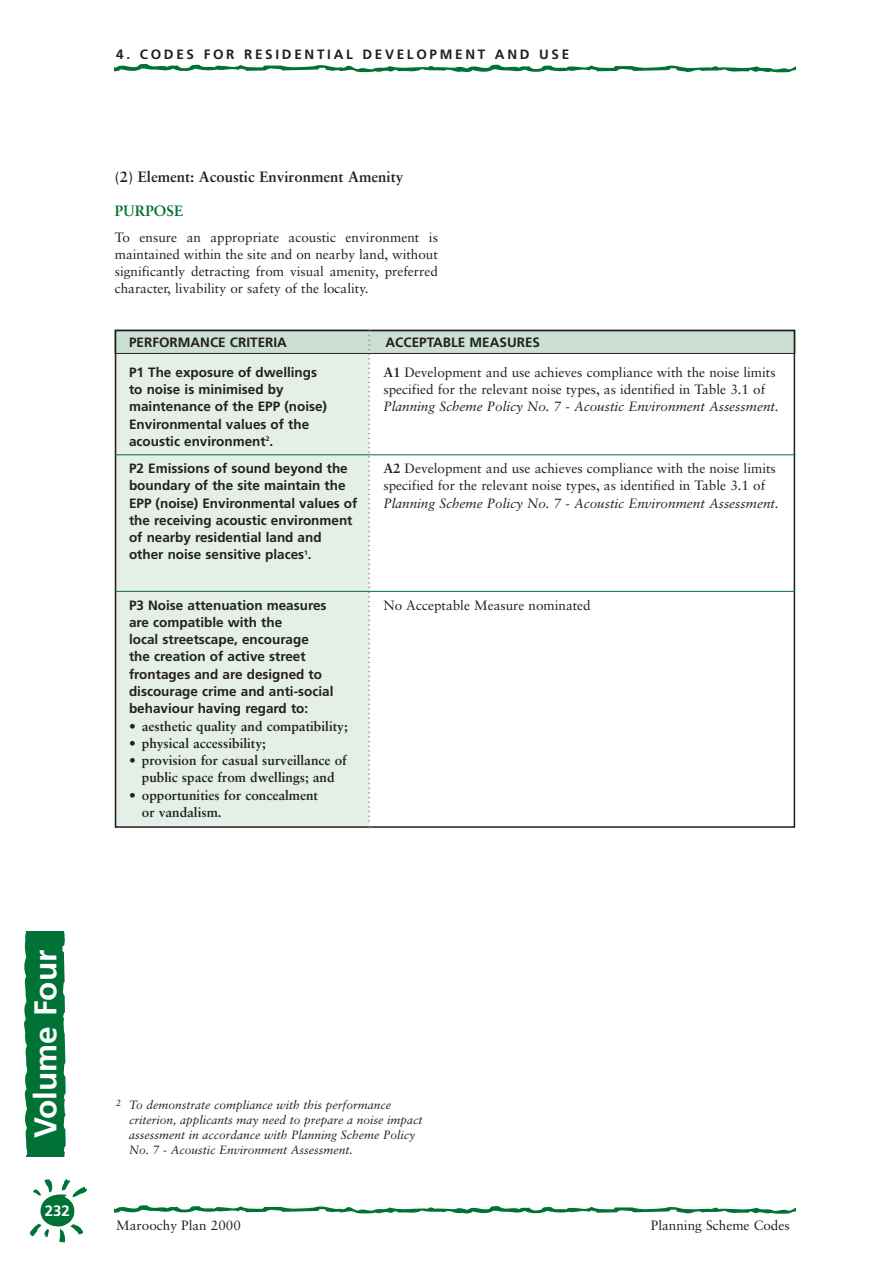
<style>
.page{position:relative;width:893px;height:1263px;background:#fff}
.page>*{position:absolute;margin:0;border:0;box-sizing:border-box;transform-origin:0 0}
.t1{font:700 31.5px "Frutiger";color:#fff}
.t2{font:700 15px "Sabon";color:#231f20}
.t3{font:700 15px "Sabon";color:#007236}
.t4{font:700 15px "Frutiger";color:#fff}
.t5{font:700 13.5px/17.2px "Frutiger";color:#231f20}
.t6{font:13.5px/17.2px "Sabon";color:#231f20}
.t7{font:700 13.5px/17.2px "Sabon";color:#231f20;text-align:center}
.t8{font:italic 13.5px "Sabon";color:#231f20}
.t9{font:700 13.5px "Frutiger";letter-spacing:.2em;color:#231f20}
.t10{font:italic 12px/15px "Sabon";color:#231f20}
.s1{font-family:"Times";font-weight:400;font-size:10.05px;color:#fff}
.s2{font-weight:700}
</style>
<div class="page">
<svg style="left:30px;top:1179px;width:57px;height:63px"></svg>
<svg style="left:115px;top:1205px;width:680px;height:9px"></svg>
<svg style="left:115px;top:64px;width:680px;height:9px"></svg>
<svg style="left:24px;top:932px;width:42px;height:225px;background:#127c44"></svg>
<div style="left:115px;top:330px;width:254px;height:497px;background:#e3efe7"></div>
<div style="left:115px;top:330px;width:680px;height:23px;background:#cbe0d2"></div>
<div style="left:115px;top:330px;width:680px;height:24px;border:1px solid #231f20"></div>
<div style="left:115px;top:330px;width:680px;height:498px;border:2px solid #231f20"></div>
<svg style="left:368px;top:330px;width:2px;height:498px"></svg>
<hr style="left:115px;top:454px;width:680px;height:1px;background:#007236">
<hr style="left:115px;top:591px;width:680px;height:1px;background:#007236">
<p class="t9" style="left:116px;top:46px;width:454px">4. Codes f or Residential D ev elopment and Use</p>
<p class="t2" style="left:91px;top:167px;width:313px"><span class="s1">‰</span> (2) Element: Acoustic Environment Amenity</p>
<p class="t3" style="left:115px;top:201px;width:70px">PURPOSE</p>
<p class="t6" style="left:115px;top:228px;width:325px;text-align:justify">To ensure an appropriate acoustic environment is maintained within the site and on nearby land, without significantly detracting from visual amenity, preferred character, livability or safety of the locality.</p>
<p class="t5" style="left:129px;top:334px;width:159px">performance criteria</p>
<p class="t5" style="left:385px;top:334px;width:156px">acceptable measures</p>
<p class="t5" style="left:129px;top:363px;width:190px">P1 The exposure of dwellings to noise is minimised by maintenance of the EPP</p>
<p class="t6" style="left:383px;top:363px;width:394px"><span class="s2">A1</span> Development and use achieves compliance with the noise limits specified for the relevant noise types, as identified in Table 3.1 of</p>
<p class="t8" style="left:383px;top:399px;width:397px">Planning Scheme Policy No. 7 - Acoustic Environment Assessment.</p>
<p class="t5" style="left:129px;top:398px;width:200px;text-indent:155px">(noise)<br>Environmental values of the acoustic environment<sup>2</sup>.</p>
<p class="t5" style="left:129px;top:460px;width:220px">P2 Emissions of sound beyond the boundary of the site maintain the<br>EPP</p>
<p class="t5" style="left:129px;top:494px;width:230px;text-indent:27px">(noise) Environmental values of the receiving acoustic environment of nearby residential land and other noise sensitive places<sup>1</sup>.</p>
<p class="t5" style="left:129px;top:596px;width:206px">P3 Noise attenuation measures are compatible with the<br>local streetscape, encourage<br>the creation of active street frontages and are designed to discourage crime and anti-social behaviour having regard to:</p>
<p class="t7" style="left:129px;top:717px;width:220px">• aesthetic quality and compatibility;</p>
<p class="t7" style="left:129px;top:734px;width:138px">• physical accessibility;</p>
<p class="t7" style="left:129px;top:751px;width:219px">• provision for casual surveillance of public space from dwellings; and</p>
<p class="t7" style="left:142px;top:786px;width:178px;text-align:left;text-indent:-13px">• opportunities for concealment or vandalism.</p>
<p class="t6" style="left:383px;top:460px;width:394px"><span class="s2">A2</span> Development and use achieves compliance with the noise limits specified for the relevant noise types, as identified in Table 3.1 of</p>
<p class="t8" style="left:383px;top:495px;width:397px">Planning Scheme Policy No. 7 - Acoustic Environment Assessment.</p>
<p class="t6" style="left:383px;top:596px;width:209px">No Acceptable Measure nominated</p>
<h1 class="t1" style="left:27px;top:1138px;width:190px;rotate:-90deg">Volume Four</h1>
<p class="t4" style="left:45px;top:1202px;width:27px">232</p>
<p class="t10" style="left:129px;top:1097px;width:295px;text-indent:-13px"><sup>2</sup> To demonstrate compliance with this performance criterion, applicants may need to prepare a noise impact assessment in accordance with Planning Scheme Policy No. 7 - Acoustic Environment Assessment.</p>
<p class="t6" style="left:116px;top:1217px;width:126px">Maroochy Plan 2000</p>
<p class="t6" style="left:651px;top:1217px;width:140px">Planning Scheme Codes</p>
</div>
